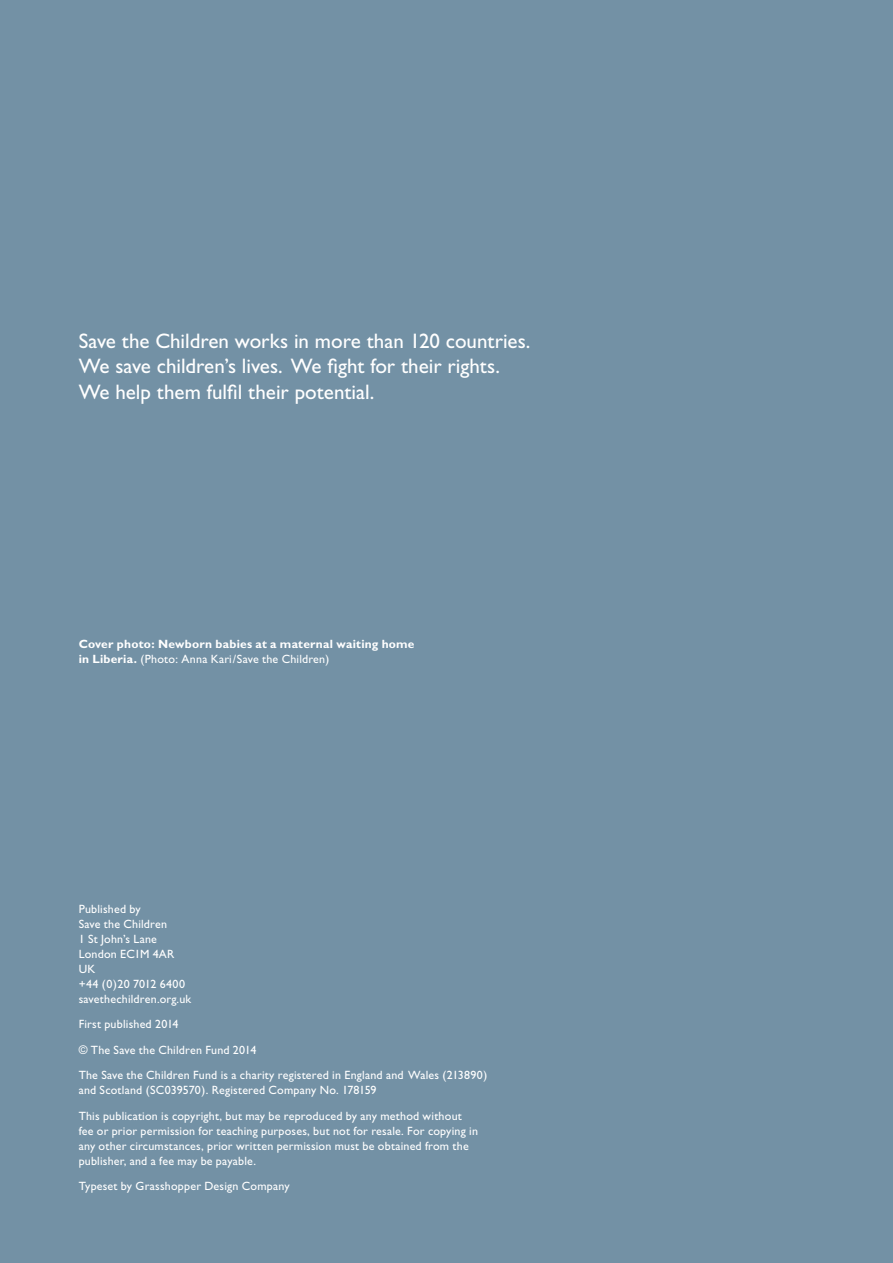
<style>
.page{position:relative;width:893px;height:1263px;background:#7391a5}
.page>*{position:absolute;margin:0;border:0;box-sizing:border-box;transform-origin:0 0}
.t1{font:21px/25.5px "Gill Sans";color:#fff}
.t2{font:12px/15px "Gill Sans";letter-spacing:.015em;color:#fff}
.t3{font:700 12px/15px "Gill Sans";letter-spacing:.02em;color:#fff}
.s1{font-weight:400}
</style>
<div class="page">
<h1 class="t1" style="left:79px;top:328px;width:453px">Save the Children works in more than 120 countries.<br>We save children’s lives. We fight for their rights.<br>We help them fulfil their potential.</h1>
<p class="t3" style="left:79px;top:636px;width:337px">Cover photo: Newborn babies at a maternal waiting home in Liberia. <span class="s1">(Photo: Anna Kari/Save the Children)</span></p>
<p class="t2" style="left:79px;top:901px;width:114px">Published by<br>Save the Children<br>1 St John’s Lane<br>London EC1M 4AR<br>UK<br>+44 (0)20 7012 6400 savethechildren.org.uk</p>
<p class="t2" style="left:79px;top:1011px;width:410px;line-height:25.5px">First published 2014<br>© The Save the Children Fund 2014<br>The Save the Children Fund is a charity registered in England and Wales (213890)</p>
<p class="t2" style="left:79px;top:1077px;width:385px;line-height:25.5px">and Scotland (SC039570). Registered Company No. 178159<br>This publication is copyright, but may be reproduced by any method without</p>
<p class="t2" style="left:79px;top:1123px;width:401px">fee or prior permission for teaching purposes, but not for resale. For copying in any other circumstances, prior written permission must be obtained from the publisher, and a fee may be payable.</p>
<p class="t2" style="left:79px;top:1179px;width:213px">Typeset by Grasshopper Design Company</p>
</div>
